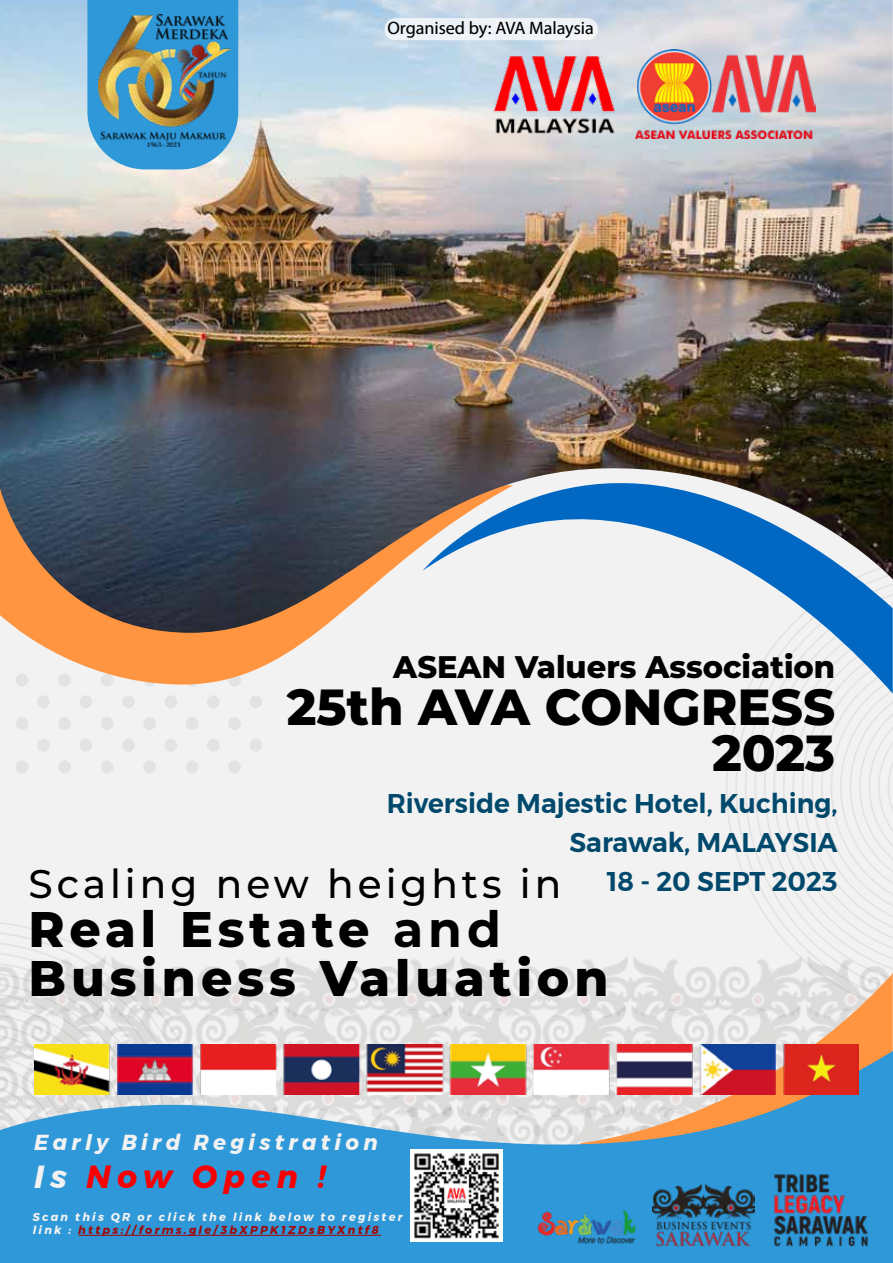
<style>
.page{position:relative;width:893px;height:1263px;background:#fff}
.page>*{position:absolute;margin:0;border:0;box-sizing:border-box;transform-origin:0 0}
.t1{font:800 50.7px/46.8px "Montserrat";color:#000;text-align:right}
.t2{font:800 49.95px/49.1px "Montserrat";letter-spacing:.1em;color:#000}
.t3{font:500 39.9px "Montserrat";letter-spacing:.1em;color:#000}
.t4{font:italic 700 31.95px "Montserrat";letter-spacing:.2em;color:#f90000}
.t5{font:800 31.2px "Montserrat";color:#000}
.t6{font:600 27px/39px "Montserrat";color:#00496c;text-align:right}
.t7{font:italic 700 21.75px "Montserrat";letter-spacing:.2em;color:#f2f2f2}
.t8{font:18px "Myriad Pro";color:#000}
.t9{font:italic 700 11.4px/13.8px "Montserrat";letter-spacing:.2em;color:#f2f2f2}
.s1{font-weight:700}
.s2{color:#f2f2f2}
.s3{color:#a00808}
</style>
<div class="page">
<div style="left:0;top:3px;width:893px;height:1260px;background:#f2f2f2"></div>
<img style="left:212px;top:957px;width:514px;height:48px">
<img style="left:212px;top:1005px;width:368px;height:39px">
<svg style="left:0;top:922px;width:212px;height:129px"></svg>
<svg style="left:726px;top:693px;width:167px;height:280px"></svg>
<svg style="left:250px;top:739px;width:12px;height:13px"></svg>
<svg style="left:250px;top:696px;width:12px;height:12px"></svg>
<div style="left:207px;top:695px;width:13px;height:13px;background:#e3e3e3;border-radius:50%"></div>
<div style="left:186px;top:717px;width:12px;height:13px;background:#e3e3e3;border-radius:50%"></div>
<div style="left:228px;top:717px;width:13px;height:13px;background:#e3e3e3;border-radius:50%"></div>
<svg style="left:186px;top:674px;width:12px;height:13px"></svg>
<svg style="left:228px;top:674px;width:13px;height:13px"></svg>
<svg style="left:165px;top:739px;width:12px;height:13px"></svg>
<div style="left:186px;top:760px;width:12px;height:13px;background:#e3e3e3;border-radius:50%"></div>
<div style="left:228px;top:760px;width:13px;height:13px;background:#e3e3e3;border-radius:50%"></div>
<div style="left:207px;top:739px;width:13px;height:13px;background:#e3e3e3;border-radius:50%"></div>
<svg style="left:165px;top:696px;width:12px;height:12px"></svg>
<div style="left:122px;top:695px;width:13px;height:13px;background:#e3e3e3;border-radius:50%"></div>
<div style="left:101px;top:717px;width:12px;height:13px;background:#e3e3e3;border-radius:50%"></div>
<div style="left:143px;top:717px;width:13px;height:13px;background:#e3e3e3;border-radius:50%"></div>
<div style="left:101px;top:674px;width:12px;height:13px;background:#e3e3e3;border-radius:50%"></div>
<svg style="left:143px;top:674px;width:13px;height:13px"></svg>
<svg style="left:80px;top:739px;width:12px;height:13px"></svg>
<div style="left:101px;top:760px;width:12px;height:13px;background:#e3e3e3;border-radius:50%"></div>
<div style="left:143px;top:760px;width:13px;height:13px;background:#e3e3e3;border-radius:50%"></div>
<div style="left:122px;top:739px;width:13px;height:13px;background:#e3e3e3;border-radius:50%"></div>
<svg style="left:80px;top:696px;width:12px;height:12px"></svg>
<div style="left:37px;top:695px;width:13px;height:13px;background:#e3e3e3;border-radius:50%"></div>
<div style="left:16px;top:717px;width:13px;height:13px;background:#e3e3e3;border-radius:50%"></div>
<div style="left:58px;top:717px;width:13px;height:13px;background:#e3e3e3;border-radius:50%"></div>
<svg style="left:16px;top:674px;width:13px;height:13px"></svg>
<svg style="left:58px;top:674px;width:13px;height:13px"></svg>
<div style="left:16px;top:760px;width:13px;height:13px;background:#e3e3e3;border-radius:50%"></div>
<div style="left:58px;top:760px;width:13px;height:13px;background:#e3e3e3;border-radius:50%"></div>
<div style="left:37px;top:739px;width:13px;height:13px;background:#e3e3e3;border-radius:50%"></div>
<svg style="left:16px;top:633px;width:300px;height:51px;fill:#ff9541"></svg>
<svg style="left:746px;top:633px;width:147px;height:60px"></svg>
<svg style="left:580px;top:973px;width:313px;height:78px;fill:#e3dcdc"></svg>
<svg style="left:0;top:1051px;width:893px;height:212px;background:#54a4d4"></svg>
<img style="left:0;top:0;width:893px;height:633px">
<svg style="left:87px;top:0;width:151px;height:169px;background:#4ea6da"></svg>
<img style="left:34px;top:1044px;width:825px;height:50px">
<img style="left:98px;top:15px;width:132px;height:132px">
<img style="left:535px;top:1207px;width:102px;height:40px">
<img style="left:653px;top:1184px;width:102px;height:62px">
<img style="left:770px;top:1169px;width:102px;height:83px">
<img style="left:410px;top:1150px;width:92px;height:91px">
<hr style="left:78px;top:1235px;width:303px;height:1px;background:#a00808">
<img style="left:473px;top:29px;width:162px;height:133px">
<div style="left:385px;top:18px;width:213px;height:22px;background:#eff3f8;border-radius:10px"></div>
<img style="left:636px;top:50px;width:179px;height:88px">
<h3 class="t8" style="left:388px;top:17px;width:208px">Organised by: AVA Malaysia</h3>
<h3 class="t5" style="left:393px;top:644px;width:443px">ASEAN Valuers Association</h3>
<h1 class="t1" style="left:287px;top:680px;width:550px">25th AVA CONGRESS<br>2023</h1>
<h3 class="t6" style="left:387px;top:784px;width:452px">Riverside Majestic Hotel, Kuching,<br>Sarawak, MALAYSIA<br>18 - 20 SEPT 2023</h3>
<h3 class="t3" style="left:29px;top:855px;width:534px">Scaling new heights in</h3>
<h2 class="t2" style="left:29px;top:902px;width:581px">Real Estate <span class="s1">and<br></span>Business Valuation</h2>
<h3 class="t7" style="left:34px;top:1124px;width:345px">Early Bird Registration</h3>
<h3 class="t4" style="left:34px;top:1151px;width:293px"><span class="s2">Is</span> Now Open !</h3>
<p class="t9" style="left:33px;top:1210px;width:372px">Scan this QR or click the link below to register link : <span class="s3">https://forms.gle/3bXPPK1ZDsBYXntf8</span></p>
</div>
